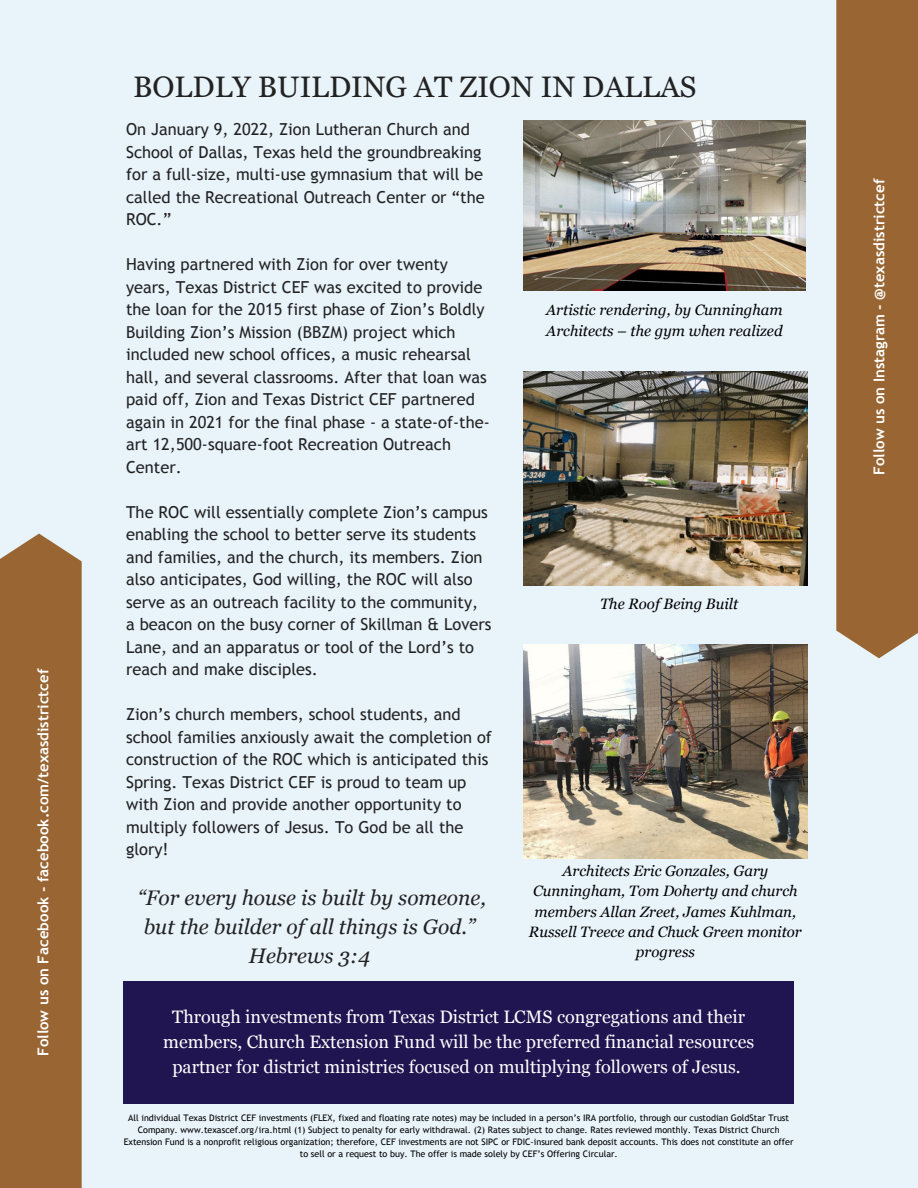
<style>
.page{position:relative;width:918px;height:1188px;background:#e8f3fa}
.page>*{position:absolute;margin:0;border:0;box-sizing:border-box;transform-origin:0 0}
.t1{font:29.7px "Georgia";color:#222}
.t2{font:italic 21px/29.2px "Georgia";color:#222;text-align:center}
.t3{font:18px/24.8px "Georgia";color:#fff;text-align:center}
.t4{font:16.5px/22.5px "Trebuchet MS";color:#222}
.t5{font:italic 15px/20.2px "Georgia";color:#000}
.t6{font:700 15px "Trebuchet MS";color:#fff}
.t7{font:9px/12px "Trebuchet MS";color:#000;text-align:center}
</style>
<div class="page">
<div style="left:0;top:534px;width:82px;height:654px;background:#963"></div>
<div style="left:836px;top:0;width:82px;height:658px;background:#963"></div>
<div style="left:123px;top:981px;width:671px;height:122px;background:#211551"></div>
<img style="left:523px;top:372px;width:285px;height:213px">
<img style="left:523px;top:121px;width:283px;height:170px">
<img style="left:523px;top:645px;width:285px;height:214px">
<p class="t6" style="left:34px;top:1056px;width:389px;rotate:-90deg">Follow us on Facebook - facebook.com/texasdistrictcef</p>
<h1 class="t1" style="left:133px;top:70px;width:565px">BOLDLY BUILDING AT ZION IN DALLAS</h1>
<p class="t4" style="left:126px;top:118px;width:360px">On January 9, 2022, Zion Lutheran Church and School of Dallas, Texas held the groundbreaking for a full-size, multi-use gymnasium that will be called the Recreational Outreach Center or “the ROC.”</p>
<p class="t4" style="left:126px;top:253px;width:365px">Having partnered with Zion for over twenty years, Texas District CEF was excited to provide the loan for the 2015 first phase of Zion’s Boldly Building Zion’s Mission (BBZM) project which included new school offices, a music rehearsal hall, and several classrooms. After that loan was paid off, Zion and Texas District CEF partnered again in 2021 for the final phase - a state-of-the&shy;art 12,500-square-foot Recreation Outreach Center.</p>
<p class="t4" style="left:126px;top:500px;width:367px">The ROC will essentially complete Zion’s campus enabling the school to better serve its students and families, and the church, its members. Zion also anticipates, God willing, the ROC will also serve as an outreach facility to the community,<br>a beacon on the busy corner of Skillman &amp; Lovers Lane, and an apparatus or tool of the Lord’s to reach and make disciples.</p>
<p class="t4" style="left:126px;top:703px;width:367px">Zion’s church members, school students, and school families anxiously await the completion of construction of the ROC which is anticipated this Spring. Texas District CEF is proud to team up with Zion and provide another opportunity to multiply followers of Jesus. To God be all the glory!</p>
<p class="t2" style="left:138px;top:883px;width:350px">“For every house is built by someone, but the builder of all things is God.”<br>Hebrews 3:4</p>
<p class="t5" style="left:546px;top:300px;width:238px">Artistic rendering, by Cunningham<br>Architects – the gym when realized</p>
<p class="t5" style="left:600px;top:594px;width:140px">The Roof Being Built</p>
<p class="t5" style="left:529px;top:861px;width:274px;text-align:center">Architects Eric Gonzales, Gary<br>Cunningham, Tom Doherty and church members Allan Zreet, James Kuhlman,<br>Russell Treece and Chuck Green monitor progress</p>
<p class="t3" style="left:163px;top:1005px;width:592px">Through investments from Texas District LCMS congregations and their members, Church Extension Fund will be the preferred financial resources partner for district ministries focused on multiplying followers of Jesus.</p>
<p class="t7" style="left:124px;top:1112px;width:671px">All individual Texas District CEF investments (FLEX, fixed and floating rate notes) may be included in a person’s IRA portfolio, through our custodian GoldStar Trust Company. www.texascef.org/ira.html (1) Subject to penalty for early withdrawal. (2) Rates subject to change. Rates reviewed monthly. Texas District Church Extension Fund is a nonprofit religious organization; therefore, CEF investments are not SIPC or FDIC-insured bank deposit accounts. This does not constitute an offer to sell or a request to buy. The offer is made solely by CEF’s Offering Circular.</p>
<p class="t6" style="left:871px;top:475px;width:298px;rotate:-90deg">Follow us on Instagram - @texasdistrictcef</p>
</div>
